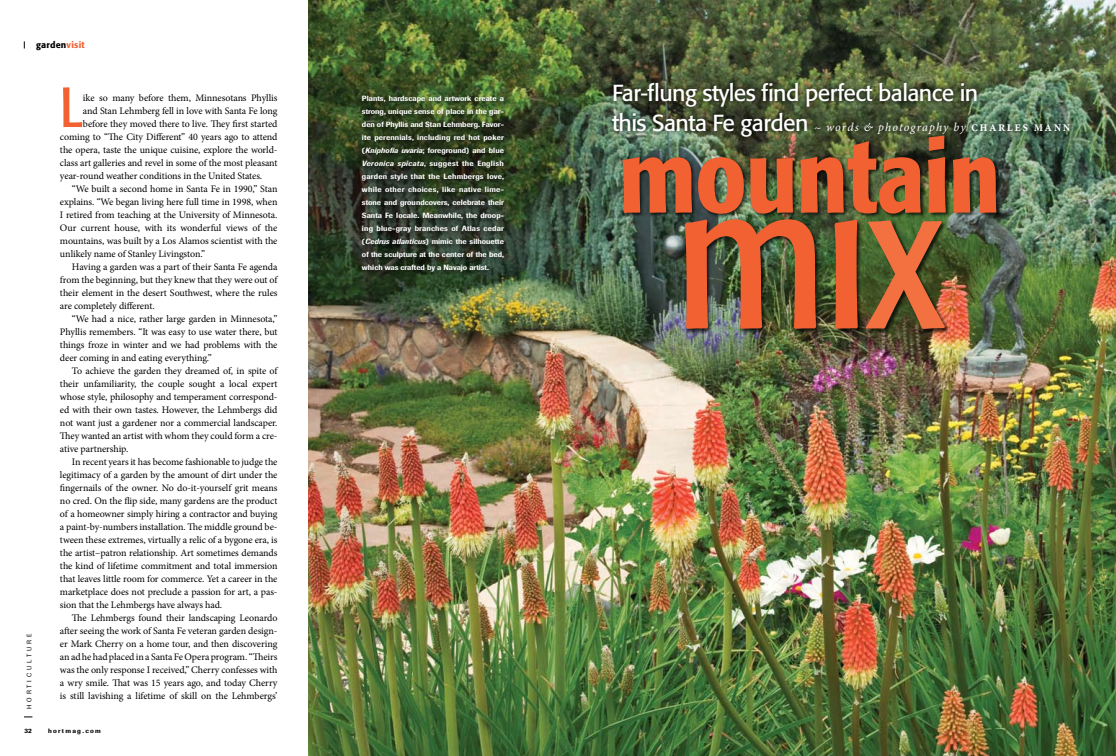
<style>
.page{position:relative;width:1116px;height:756px;background:#fff}
.page>*{position:absolute;margin:0;border:0;box-sizing:border-box;transform-origin:0 0}
.t1{font:condensed 206.6px "Formata";color:#f16131}
.t2{font:500 condensed 102.4px "Formata";letter-spacing:-.005em;color:#f16131}
.t3{font:condensed 56px "Formata";color:#f16131}
.t4{font:23px "Formata";letter-spacing:-.025em;color:#fff}
.t5{font:italic 12px "Minion Pro";letter-spacing:.09em;color:#fff}
.t6{font:10px "Minion Pro";letter-spacing:-.005em;color:#000}
.t7{font:500 9px "Formata";letter-spacing:.025em;color:#000}
.t8{font:500 7.5px/13px "Imago";color:#fff;text-align:justify}
.t9{font:6.5px "Imago";letter-spacing:.445em;color:#000}
.t10{font:500 6.5px "Imago";color:#000}
.t11{font:500 6.2px "Imago";letter-spacing:.2em;color:#000;scale:1.04 1}
.s1{color:#f16131}
.s2{font-style:italic}
.s3{font-family:"Formata";font-style:normal;font-size:23px}
.s4{font-weight:600;font-style:normal;font-stretch:condensed;font-size:14px}
.s5{color:#f37141}
</style>
<div class="page">
<img style="left:309px;top:0;width:807px;height:756px">
<img style="left:606px;top:77px;width:470px;height:65px">
<div style="left:621px;top:134px;width:381px;height:201px;background:#000;opacity:.75"></div>
<svg style="left:358px;top:92px;width:154px;height:187px;background:#2c3923"></svg>
<p class="t7" style="left:36px;top:39px;width:50px">garden<span class="s1">visit</span></p>
<p class="t9" style="left:25px;top:709px;width:77px;rotate:-90deg">horticulture</p>
<p class="t10" style="left:24px;top:727px;width:9px">32</p>
<h3 class="t3" style="left:60px;top:74px;width:25px">L</h3>
<p class="t6" style="left:83px;top:91px;width:196px">ike so many before them, Minnesotans Phyllis</p>
<p class="t6" style="left:83px;top:104px;width:196px">and Stan Lehmberg fell in love with Santa Fe long</p>
<p class="t6" style="left:83px;top:117px;width:196px">before they moved there to live. They first started</p>
<p class="t6" style="left:60px;top:130px;width:219px">coming to “The City Different” 40 years ago to attend</p>
<p class="t6" style="left:60px;top:143px;width:219px">the opera, taste the unique cuisine, explore the world-</p>
<p class="t6" style="left:60px;top:156px;width:219px">class art galleries and revel in some of the most pleasant</p>
<p class="t6" style="left:60px;top:169px;width:204px">year-round weather conditions in the United States.</p>
<p class="t6" style="left:72px;top:182px;width:207px">“We built a second home in Santa Fe in 1990,” Stan</p>
<p class="t6" style="left:60px;top:195px;width:219px">explains. “We began living here full time in 1998, when</p>
<p class="t6" style="left:60px;top:208px;width:219px">I retired from teaching at the University of Minnesota.</p>
<p class="t6" style="left:60px;top:221px;width:219px">Our current house, with its wonderful views of the</p>
<p class="t6" style="left:60px;top:234px;width:219px">mountains, was built by a Los Alamos scientist with the</p>
<p class="t6" style="left:60px;top:247px;width:147px">unlikely name of Stanley Livingston.”</p>
<p class="t6" style="left:72px;top:260px;width:207px">Having a garden was a part of their Santa Fe agenda</p>
<p class="t6" style="left:60px;top:273px;width:219px">from the beginning, but they knew that they were out of</p>
<p class="t6" style="left:60px;top:286px;width:219px">their element in the desert Southwest, where the rules</p>
<p class="t6" style="left:60px;top:299px;width:96px">are completely different.</p>
<p class="t6" style="left:72px;top:312px;width:207px">“We had a nice, rather large garden in Minnesota,”</p>
<p class="t6" style="left:60px;top:325px;width:219px">Phyllis remembers. “It was easy to use water there, but</p>
<p class="t6" style="left:60px;top:338px;width:219px">things froze in winter and we had problems with the</p>
<p class="t6" style="left:60px;top:351px;width:153px">deer coming in and eating everything.”</p>
<p class="t6" style="left:72px;top:364px;width:207px">To achieve the garden they dreamed of, in spite of</p>
<p class="t6" style="left:60px;top:377px;width:219px">their unfamiliarity, the couple sought a local expert</p>
<p class="t6" style="left:60px;top:390px;width:219px">whose style, philosophy and temperament correspond-</p>
<p class="t6" style="left:60px;top:403px;width:219px">ed with their own tastes. However, the Lehmbergs did</p>
<p class="t6" style="left:60px;top:416px;width:219px">not want just a gardener nor a commercial landscaper.</p>
<p class="t6" style="left:60px;top:429px;width:219px">They wanted an artist with whom they could form a cre-</p>
<p class="t6" style="left:60px;top:442px;width:70px">ative partnership.</p>
<p class="t6" style="left:72px;top:455px;width:207px">In recent years it has become fashionable to judge the</p>
<p class="t6" style="left:60px;top:468px;width:219px">legitimacy of a garden by the amount of dirt under the</p>
<p class="t6" style="left:60px;top:481px;width:219px">fingernails of the owner. No do-it-yourself grit means</p>
<p class="t6" style="left:60px;top:494px;width:219px">no cred. On the flip side, many gardens are the product</p>
<p class="t6" style="left:60px;top:507px;width:219px">of a homeowner simply hiring a contractor and buying</p>
<p class="t6" style="left:60px;top:520px;width:219px">a paint-by-numbers installation. The middle ground be-</p>
<p class="t6" style="left:60px;top:533px;width:219px">tween these extremes, virtually a relic of a bygone era, is</p>
<p class="t6" style="left:60px;top:546px;width:219px">the artist–patron relationship. Art sometimes demands</p>
<p class="t6" style="left:60px;top:559px;width:219px">the kind of lifetime commitment and total immersion</p>
<p class="t6" style="left:60px;top:572px;width:219px">that leaves little room for commerce. Yet a career in the</p>
<p class="t6" style="left:60px;top:585px;width:219px">marketplace does not preclude a passion for art, a pas-</p>
<p class="t6" style="left:60px;top:598px;width:164px">sion that the Lehmbergs have always had.</p>
<p class="t6" style="left:72px;top:611px;width:207px">The Lehmbergs found their landscaping Leonardo</p>
<p class="t6" style="left:60px;top:624px;width:219px">after seeing the work of Santa Fe veteran garden design-</p>
<p class="t6" style="left:60px;top:637px;width:219px">er Mark Cherry on a home tour, and then discovering</p>
<p class="t6" style="left:60px;top:650px;width:219px">an ad he had placed in a Santa Fe Opera program. “Theirs</p>
<p class="t6" style="left:60px;top:663px;width:219px">was the only response I received,” Cherry confesses with</p>
<p class="t6" style="left:60px;top:676px;width:219px">a wry smile. That was 15 years ago, and today Cherry</p>
<p class="t6" style="left:60px;top:689px;width:219px">is still lavishing a lifetime of skill on the Lehmbergs’</p>
<p class="t11" style="left:48px;top:727px;width:52px">hortmag.com</p>
<p class="t8" style="left:362px;top:92px;width:144px">Plants, hardscape and artwork create a strong, unique sense of place in the gar&shy;den of Phyllis and Stan Lehmberg. Favor&shy;ite perennials, including red hot poker (<span class="s2">Kniphofia uvaria</span>; foreground) and blue <span class="s2">Veronica spicata</span>, suggest the English garden style that the Lehmbergs love, while other choices, like native lime&shy;stone and groundcovers, celebrate their Santa Fe locale. Meanwhile, the droop&shy;ing blue-gray branches of Atlas cedar (<span class="s2">Cedrus atlanticus</span>) mimic the silhouette of the sculpture at the center of the bed, which was crafted by a Navajo artist.</p>
<h3 class="t4" style="left:612px;top:79px;width:368px">Far-flung styles find perfect balance in</h3>
<p class="t5" style="left:612px;top:119px;width:460px"><span class="s3">this Santa Fe garden</span> ~ words &amp; photography by <span class="s4">charles mann</span></p>
<h2 class="t2" style="left:619px;top:114px;width:383px">mountain</h2>
<h1 class="t1" style="left:675px;top:134px;width:270px">mı<span class="s5">x</span></h1>
</div>
